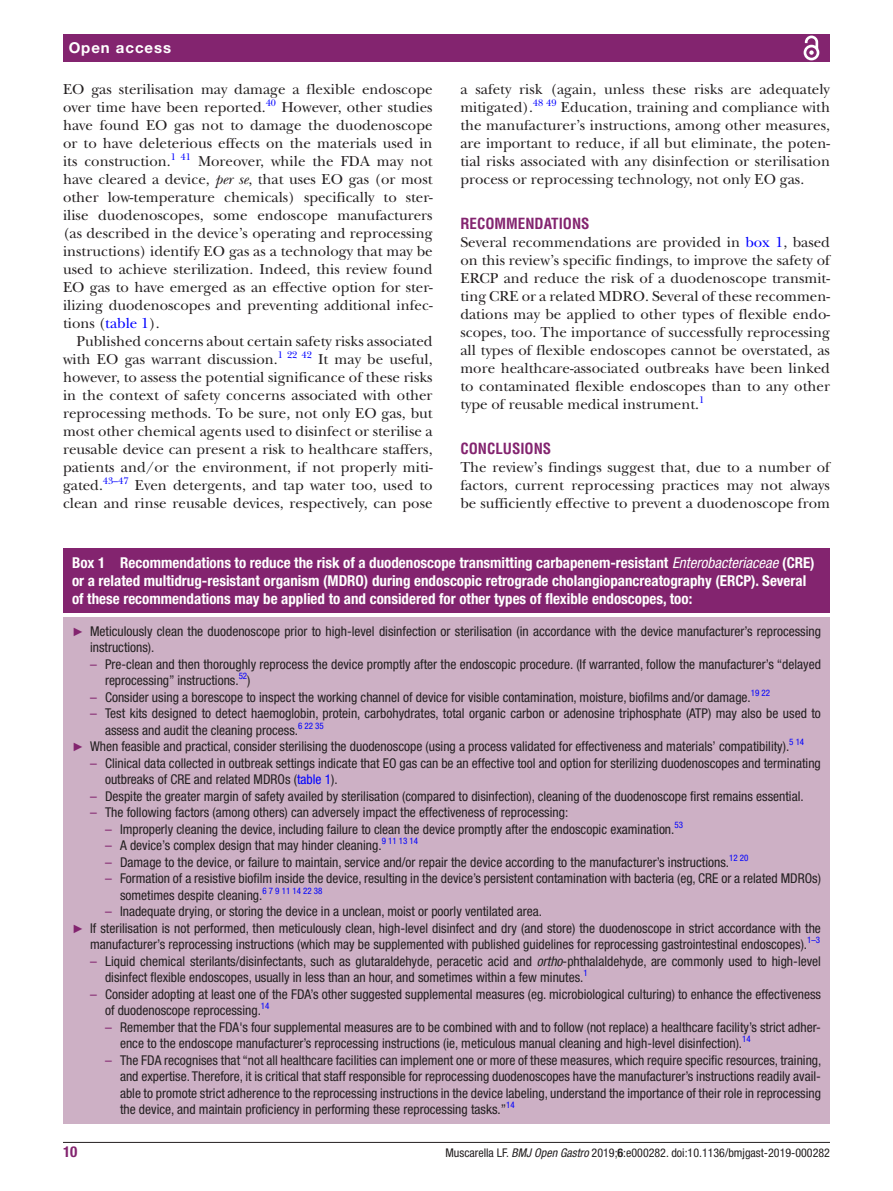
<style>
.page{position:relative;width:893px;height:1191px;background:#fff}
.page>*{position:absolute;margin:0;border:0;box-sizing:border-box;transform-origin:0 0}
.t1{font:15px/18px "New Baskerville";color:#231f20;text-align:justify}
.t2{font:700 condensed 15px/18px "Helvetica Neue LT Std";color:#fff}
.t3{font:700 condensed 15px "Helvetica LT Std";color:#83246f}
.t4{font:700 15px "Helvetica Neue LT Std";letter-spacing:.065em;color:#fff}
.t5{font:700 condensed 15px "Helvetica Neue LT Std";color:#83246f}
.t6{font:condensed 13.5px/16.5px "Helvetica Neue LT Std";color:#231f20}
.t7{font:condensed 12px "Helvetica Neue LT Std";color:#231f20}
.t8{font:9.9px "New Baskerville";color:#00f}
.t9{font:condensed 9px "Helvetica Neue LT Std";color:#00f}
.s1{font-style:italic}
.s2{color:#00f}
.s3{font-weight:400;font-style:italic}
.s4{font-family:"Arial";font-stretch:normal;font-size:12px;color:#83246f}
.s5{color:#83246f}
.s6{font-weight:700}
</style>
<div class="page">
<hr style="left:63px;top:1142px;width:767px;height:1px;background:#231f20">
<div style="left:63px;top:34px;width:767px;height:28px;background:#83246f"></div>
<svg style="left:803px;top:35px;width:17px;height:26px"></svg>
<div style="left:63px;top:548px;width:767px;height:64px;background:#83246f"></div>
<div style="left:63px;top:617px;width:767px;height:506px;background:#cdb0c5"></div>
<p class="t4" style="left:69px;top:39px;width:104px">Open access</p>
<p class="t1" style="left:63px;top:80px;width:371px">EO gas sterilisation may damage a flexible endoscope over time have been reported.</p>
<p class="t8" style="left:266px;top:97px;width:12px">40</p>
<p class="t1" style="left:63px;top:98px;width:371px;text-indent:218px">However, other studies have found EO gas not to damage the duodenoscope or to have deleterious effects on the materials used in its construction.</p>
<p class="t8" style="left:171px;top:151px;width:22px">1 41</p>
<p class="t1" style="left:63px;top:152px;width:371px;text-indent:135px">Moreover, while the FDA may not have cleared a device, <span class="s1">per se</span>, that uses EO gas (or most other low-temperature chemicals) specifically to ster&shy;ilise duodenoscopes, some endoscope manufacturers (as described in the device’s operating and reprocessing instructions) identify EO gas as a technology that may be used to achieve sterilization. Indeed, this review found EO gas to have emerged as an effective option for ster&shy;ilizing duodenoscopes and preventing additional infec&shy;tions (<span class="s2">table 1</span>).</p>
<p class="t1" style="left:63px;top:332px;width:371px;text-indent:14px">Published concerns about certain safety risks associated with EO gas warrant discussion.</p>
<p class="t8" style="left:278px;top:349px;width:36px">1 22 42</p>
<p class="t1" style="left:63px;top:350px;width:371px;text-indent:255px">It may be useful, however, to assess the potential significance of these risks in the context of safety concerns associated with other reprocessing methods. To be sure, not only EO gas, but most other chemical agents used to disinfect or sterilise a reusable device can present a risk to healthcare staffers, patients and/or the environment, if not properly miti&shy;gated.<sup>43–47</sup> Even detergents, and tap water too, used to clean and rinse reusable devices, respectively, can pose</p>
<p class="t1" style="left:460px;top:80px;width:371px">a safety risk (again, unless these risks are adequately mitigated).</p>
<p class="t8" style="left:533px;top:97px;width:25px">48 49</p>
<p class="t1" style="left:460px;top:98px;width:371px;text-indent:101px">Education, training and compliance with the manufacturer’s instructions, among other measures, are important to reduce, if all but eliminate, the poten&shy;tial risks associated with any disinfection or sterilisation process or reprocessing technology, not only EO gas.</p>
<p class="t3" style="left:460px;top:214px;width:131px">RECOMMENDATIONS</p>
<p class="t1" style="left:460px;top:233px;width:371px">Several recommendations are provided in <span class="s2">box 1</span>, based on this review’s specific findings, to improve the safety of ERCP and reduce the risk of a duodenoscope transmit&shy;ting CRE or a related MDRO. Several of these recommen&shy;dations may be applied to other types of flexible endo&shy;scopes, too. The importance of successfully reprocessing all types of flexible endoscopes cannot be overstated, as more healthcare-associated outbreaks have been linked to contaminated flexible endoscopes than to any other type of reusable medical instrument.</p>
<p class="t8" style="left:699px;top:394px;width:7px">1</p>
<p class="t3" style="left:460px;top:439px;width:92px">CONCLUSIONS</p>
<p class="t1" style="left:460px;top:458px;width:371px">The review’s findings suggest that, due to a number of factors, current reprocessing practices may not always be sufficiently effective to prevent a duodenoscope from</p>
<p class="t2" style="left:72px;top:553px;width:744px">Box 1 Recommendations to reduce the risk of a duodenoscope transmitting carbapenem-resistant <span class="s3">Enterobacteriaceae</span> (CRE) or a related multidrug-resistant organism (MDRO) during endoscopic retrograde cholangiopancreatography (ERCP). Several of these recommendations may be applied to and considered for other types of flexible endoscopes, too:</p>
<p class="t6" style="left:90px;top:622px;width:732px;text-indent:-18px"><span class="s4">►</span> Meticulously clean the duodenoscope prior to high-level disinfection or sterilisation (in accordance with the device manufacturer’s reprocessing instructions).</p>
<p class="t6" style="left:105px;top:655px;width:717px;text-indent:-15px"><span class="s5">–</span> Pre-clean and then thoroughly reprocess the device promptly after the endoscopic procedure. (If warranted, follow the manufacturer’s “delayed reprocessing” instructions.<sup>52</sup>)</p>
<p class="t6" style="left:90px;top:688px;width:682px"><span class="s5">–</span> Consider using a borescope to inspect the working channel of device for visible contamination, moisture, biofilms and/or damage.<sup>19</sup> <sup>22</sup></p>
<p class="t6" style="left:90px;top:705px;width:732px"><span class="s5">–</span> Test kits designed to detect haemoglobin, protein, carbohydrates, total organic carbon or adenosine triphosphate (ATP) may also be used to</p>
<p class="t6" style="left:105px;top:721px;width:220px">assess and audit the cleaning process.<sup>6</sup> <sup>22</sup> <sup>35</sup></p>
<p class="t6" style="left:72px;top:738px;width:719px"><span class="s4">►</span> When feasible and practical, consider sterilising the duodenoscope (using a process validated for effectiveness and materials’ compatibility).</p>
<p class="t9" style="left:789px;top:737px;width:17px">5 14</p>
<p class="t6" style="left:105px;top:754px;width:717px;text-indent:-15px"><span class="s5">–</span> Clinical data collected in outbreak settings indicate that EO gas can be an effective tool and option for sterilizing duodenoscopes and terminating outbreaks of CRE and related MDROs (<span class="s2">table 1</span>).</p>
<p class="t6" style="left:90px;top:787px;width:715px"><span class="s5">–</span> Despite the greater margin of safety availed by sterilisation (compared to disinfection), cleaning of the duodenoscope first remains essential.</p>
<p class="t6" style="left:90px;top:804px;width:480px"><span class="s5">–</span> The following factors (among others) can adversely impact the effectiveness of reprocessing:</p>
<p class="t6" style="left:105px;top:820px;width:580px"><span class="s5">–</span> Improperly cleaning the device, including failure to clean the device promptly after the endoscopic examination.<sup>53</sup></p>
<p class="t6" style="left:105px;top:837px;width:278px"><span class="s5">–</span> A device’s complex design that may hinder cleaning.</p>
<p class="t9" style="left:382px;top:836px;width:38px">9 11 13 14</p>
<p class="t6" style="left:105px;top:853px;width:626px"><span class="s5">–</span> Damage to the device, or failure to maintain, service and/or repair the device according to the manufacturer’s instructions.</p>
<p class="t9" style="left:729px;top:852px;width:21px">12 20</p>
<p class="t6" style="left:120px;top:870px;width:702px;text-indent:-15px"><span class="s5">–</span> Formation of a resistive biofilm inside the device, resulting in the device’s persistent contamination with bacteria (eg, CRE or a related MDROs) sometimes despite cleaning.<sup>6</sup> <sup>7</sup> <sup>9</sup> <sup>11</sup> <sup>14</sup> <sup>22</sup> <sup>38</sup></p>
<p class="t6" style="left:105px;top:903px;width:439px"><span class="s5">–</span> Inadequate drying, or storing the device in a unclean, moist or poorly ventilated area.</p>
<p class="t6" style="left:72px;top:919px;width:750px"><span class="s4">►</span> If sterilisation is not performed, then meticulously clean, high-level disinfect and dry (and store) the duodenoscope in strict accordance with the</p>
<p class="t6" style="left:90px;top:936px;width:732px">manufacturer’s reprocessing instructions (which may be supplemented with published guidelines for reprocessing gastrointestinal endoscopes).<sup>1–3</sup></p>
<p class="t6" style="left:105px;top:952px;width:717px;text-indent:-15px"><span class="s5">–</span> Liquid chemical sterilants/disinfectants, such as glutaraldehyde, peracetic acid and <span class="s1">ortho</span>-phthalaldehyde, are commonly used to high-level disinfect flexible endoscopes, usually in less than an hour, and sometimes within a few minutes.<sup>1</sup></p>
<p class="t6" style="left:105px;top:985px;width:717px;text-indent:-15px"><span class="s5">–</span> Consider adopting at least one of the FDA’s other suggested supplemental measures (eg. microbiological culturing) to enhance the effectiveness of duodenoscope reprocessing.<sup>14</sup></p>
<p class="t6" style="left:120px;top:1018px;width:702px;text-indent:-15px"><span class="s5">–</span> Remember that the FDA's four supplemental measures are to be combined with and to follow (not replace) a healthcare facility’s strict adher&shy;ence to the endoscope manufacturer’s reprocessing instructions (ie, meticulous manual cleaning and high-level disinfection).<sup>14</sup></p>
<p class="t6" style="left:120px;top:1051px;width:703px;text-align:justify;text-indent:-15px"><span class="s5">–</span> The FDA recognises that “not all healthcare facilities can implement one or more of these measures, which require specific resources, training, and expertise. Therefore, it is critical that staff responsible for reprocessing duodenoscopes have the manufacturer’s instructions readily avail&shy;able to promote strict adherence to the reprocessing instructions in the device labeling, understand the importance of their role in reprocessing the device, and maintain proficiency in performing these reprocessing tasks.”<sup>14</sup></p>
<p class="t5" style="left:63px;top:1142px;width:16px">10</p>
<p class="t7" style="left:445px;top:1145px;width:386px">Muscarella LF. <span class="s1">BMJ Open Gastro</span> 2019;<span class="s6">6</span>:e000282. doi:10.1136/bmjgast-2019-000282</p>
</div>
